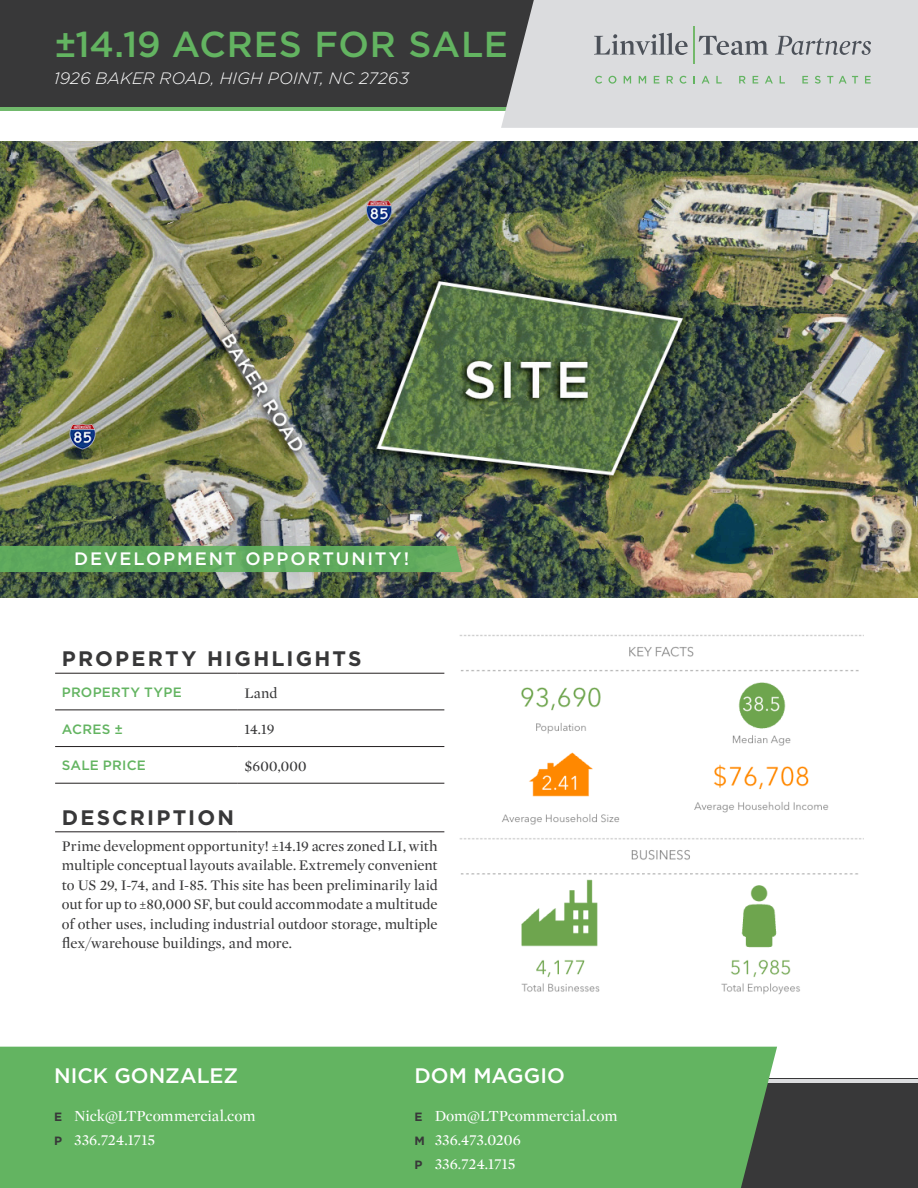
<style>
.page{position:relative;width:918px;height:1188px;background:#fff}
.page>*{position:absolute;margin:0;border:0;box-sizing:border-box;transform-origin:0 0}
.t1{font:500 36px "Gotham";letter-spacing:.015em;color:#63b461}
.t2{font:700 21px "Gotham";letter-spacing:.105em;color:#383839}
.t3{font:500 21px "Gotham";color:#fff}
.t4{font:500 18px "Gotham";letter-spacing:.105em;color:#fff}
.t5{font:italic 300 16.5px "Gotham";letter-spacing:.01em;color:#fff}
.t6{font:15.75px/24px "Mercury Display";letter-spacing:-.005em;color:#fff}
.t7{font:15px/19.5px "Mercury Display";color:#383839;text-align:justify}
.t8{font:500 13.5px "Gotham";letter-spacing:.015em;color:#63b461}
.s1{font-family:"Gotham";font-weight:700;font-size:12px;color:#383839}
</style>
<div class="page">
<div style="left:0;top:1079px;width:918px;height:109px;background:#383839"></div>
<div style="left:0;top:0;width:918px;height:110px;background:#383839"></div>
<hr style="left:0;top:107px;width:918px;height:3px;background:#71b96c">
<div style="left:501px;top:0;width:417px;height:128px;background:#dbdcde"></div>
<svg style="left:594px;top:33px;width:94px;height:22px;background:#b1b3b7"></svg>
<hr style="left:693px;top:26px;width:1px;height:38px;background:#73b86a">
<svg style="left:699px;top:36px;width:69px;height:19px"></svg>
<svg style="left:775px;top:36px;width:96px;height:19px;background:#b5b7ba"></svg>
<svg style="left:595px;top:76px;width:7px;height:8px"></svg>
<svg style="left:608px;top:76px;width:8px;height:8px"></svg>
<svg style="left:624px;top:76px;width:7px;height:8px"></svg>
<svg style="left:639px;top:76px;width:7px;height:8px"></svg>
<svg style="left:654px;top:76px;width:5px;height:8px"></svg>
<svg style="left:667px;top:76px;width:6px;height:8px"></svg>
<svg style="left:680px;top:76px;width:7px;height:8px"></svg>
<svg style="left:693px;top:76px;width:2px;height:8px"></svg>
<svg style="left:702px;top:76px;width:8px;height:8px"></svg>
<svg style="left:716px;top:76px;width:6px;height:8px"></svg>
<svg style="left:739px;top:76px;width:7px;height:8px"></svg>
<svg style="left:753px;top:76px;width:5px;height:8px"></svg>
<svg style="left:765px;top:76px;width:8px;height:8px"></svg>
<svg style="left:780px;top:76px;width:5px;height:8px"></svg>
<svg style="left:802px;top:76px;width:6px;height:8px"></svg>
<svg style="left:815px;top:76px;width:6px;height:8px"></svg>
<svg style="left:827px;top:76px;width:6px;height:8px"></svg>
<svg style="left:839px;top:76px;width:19px;height:8px"></svg>
<svg style="left:865px;top:76px;width:6px;height:8px"></svg>
<hr style="left:0;top:1079px;width:918px;height:3px;background:#dbdcde">
<div style="left:0;top:1047px;width:777px;height:141px;background:#63b461"></div>
<img style="left:0;top:142px;width:918px;height:455px">
<img style="left:459px;top:634px;width:405px;height:361px">
<hr style="left:55px;top:710px;width:183px;height:1px;background:#231f20">
<hr style="left:238px;top:710px;width:206px;height:1px;background:#231f20">
<hr style="left:55px;top:746px;width:183px;height:1px;background:#231f20">
<hr style="left:238px;top:746px;width:206px;height:1px;background:#231f20">
<hr style="left:55px;top:783px;width:183px;height:1px;background:#231f20">
<hr style="left:238px;top:783px;width:206px;height:1px;background:#231f20">
<hr style="left:55px;top:673px;width:183px;height:1px;background:#231f20">
<hr style="left:238px;top:673px;width:206px;height:1px;background:#231f20">
<hr style="left:55px;top:831px;width:183px;height:1px;background:#231f20">
<hr style="left:238px;top:831px;width:206px;height:1px;background:#231f20">
<svg style="left:0;top:546px;width:462px;height:26px;background:#62ab5f"></svg>
<h1 class="t1" style="left:54px;top:20px;width:455px">±14.19 ACRES FOR SALE</h1>
<p class="t5" style="left:54px;top:68px;width:357px">1926 BAKER ROAD, HIGH POINT, NC 27263</p>
<p class="t4" style="left:74px;top:547px;width:336px">DEVELOPMENT OPPORTUNITY!</p>
<p class="t2" style="left:62px;top:645px;width:301px">PROPERTY HIGHLIGHTS</p>
<p class="t8" style="left:62px;top:683px;width:121px">PROPERTY TYPE</p>
<p class="t7" style="left:245px;top:682px;width:34px">Land</p>
<p class="t8" style="left:62px;top:720px;width:63px">ACRES ±</p>
<p class="t7" style="left:245px;top:719px;width:31px">14.19</p>
<p class="t8" style="left:62px;top:757px;width:86px">SALE PRICE</p>
<p class="t7" style="left:245px;top:756px;width:63px">$600,000</p>
<p class="t2" style="left:62px;top:804px;width:174px">DESCRIPTION</p>
<p class="t7" style="left:62px;top:835px;width:377px">Prime development opportunity! ±14.19 acres zoned LI, with multiple conceptual layouts available. Extremely convenient to US 29, I-74, and I-85. This site has been preliminarily laid out for up to ±80,000 SF, but could accommodate a multitude of other uses, including industrial outdoor storage, multiple flex/warehouse buildings, and more.</p>
<p class="t3" style="left:54px;top:1062px;width:186px">NICK GONZALEZ</p>
<p class="t6" style="left:54px;top:1103px;width:203px"><span class="s1">E</span> Nick@LTPcommercial.com<br><span class="s1">P</span> 336.724.1715</p>
<p class="t3" style="left:414px;top:1062px;width:152px">DOM MAGGIO</p>
<p class="t6" style="left:414px;top:1103px;width:205px"><span class="s1">E</span> Dom@LTPcommercial.com</p>
<p class="t6" style="left:414px;top:1127px;width:108px"><span class="s1">M</span> 336.473.0206</p>
<p class="t6" style="left:414px;top:1151px;width:103px"><span class="s1">P</span> 336.724.1715</p>
</div>
